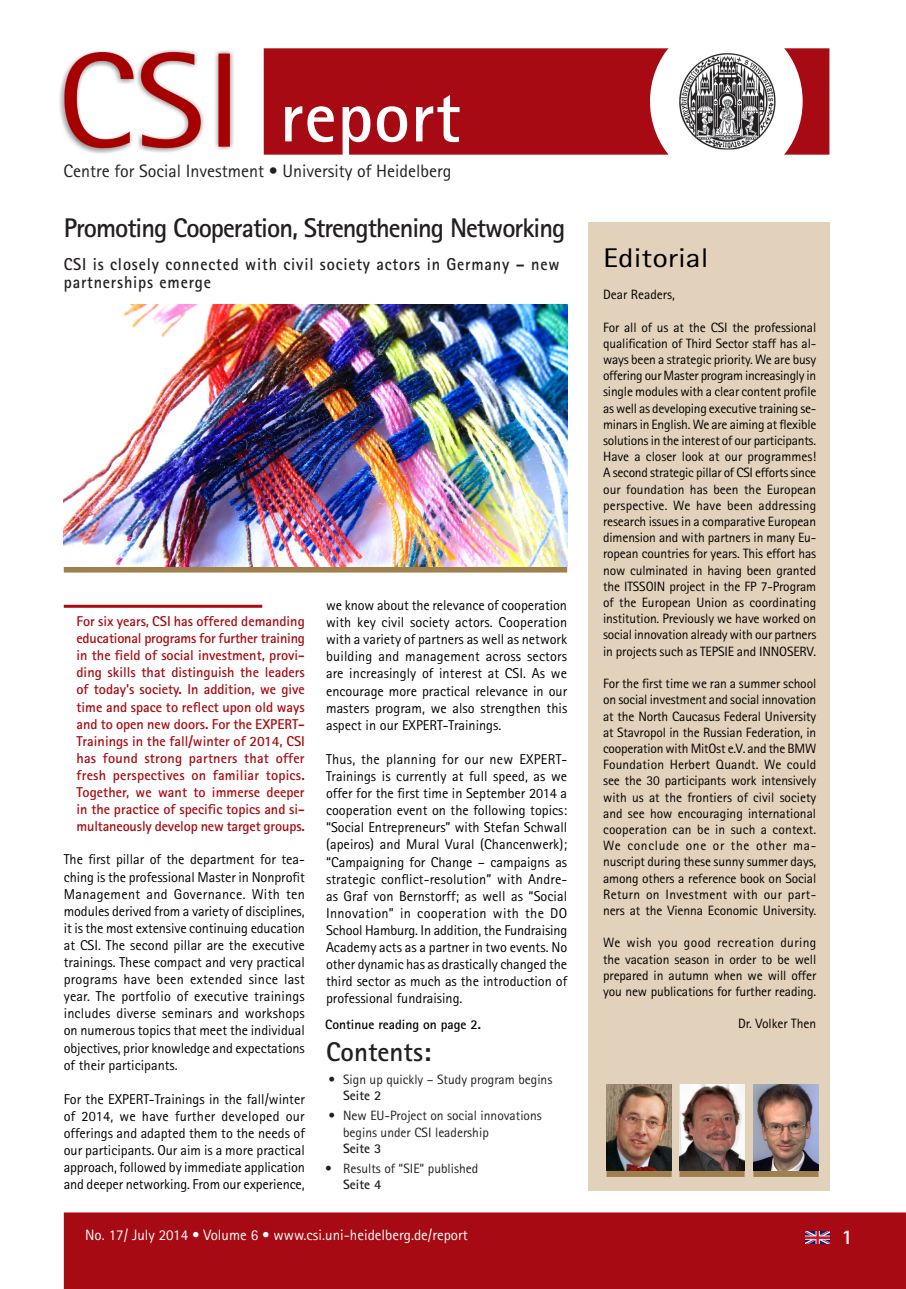
<style>
.page{position:relative;width:906px;height:1289px;background:#fff}
.page>*{position:absolute;margin:0;border:0;box-sizing:border-box;transform-origin:0 0}
.t1{font:700 72px "Rotis Sans Serif";letter-spacing:.01em;color:#fff}
.Titel_1{font:700 27px "Rotis Sans Serif";letter-spacing:-.04em;color:#231f20}
.t2{font:27px "Rotis Sans Serif";color:#000;scale:1.2 1}
.Titel_2{font:700 27px "Rotis Sans Serif";color:#231f20}
.t3{font:700 21px "Rotis Sans Serif";color:#fff}
.t4{font:18px "Rotis Sans Serif";color:#231f20}
.Titel_1-2{font:700 17.25px/18px "Rotis Sans Serif";letter-spacing:.05em;color:#231f20;scale:.94 1}
.t5{font:15px "Rotis Sans Serif";color:#fff}
.t6{font:14.25px/17.1px "Rotis Sans Serif";color:#000;text-align:justify}
.Teaser{font:700 14.25px/17.1px "Rotis Sans Serif";letter-spacing:-.01em;color:#a90b12;text-align:justify}
.t7{font:13.5px/16.2px "Rotis Sans Serif";letter-spacing:-.01em;color:#000;text-align:justify}
.Hängender_Einzug{font:13.5px/16.2px "Rotis Sans Serif";color:#231f20}
.t8{font:700 13.5px "Rotis Sans Serif";color:#000}
.s1{font-weight:700}
</style>
<div class="page">
<div style="left:264px;top:48px;width:565px;height:107px;background:#a70a12;border:2px solid #a90b12"></div>
<div style="left:65px;top:1213px;width:840px;height:75px;background:#a70a12"></div>
<div style="left:64px;top:1212px;width:842px;height:76px;border:2px solid #a90b12"></div>
<div style="left:651px;top:21px;width:151px;height:161px;background:#fff;border-radius:50%"></div>
<img style="left:669px;top:48px;width:107px;height:107px">
<img style="left:59px;top:50px;width:175px;height:104px">
<img style="left:805px;top:1231px;width:24px;height:12px">
<div style="left:588px;top:223px;width:241px;height:968px;background:#e2d2bb"></div>
<img style="left:606px;top:1084px;width:65px;height:86px">
<div style="left:606px;top:1170px;width:65px;height:6px;background:#9f7f4b"></div>
<div style="left:753px;top:1170px;width:65px;height:6px;background:#9f7f4b"></div>
<div style="left:679px;top:1170px;width:65px;height:6px;background:#9f7f4b"></div>
<img style="left:753px;top:1084px;width:65px;height:86px">
<img style="left:679px;top:1084px;width:65px;height:86px">
<hr style="left:64px;top:604px;width:198px;height:3px;background:#a90b12">
<div style="left:64px;top:566px;width:503px;height:6px;background:#9f7f4b"></div>
<img style="left:64px;top:304px;width:503px;height:262px">
<p class="t1" style="left:280px;top:71px;width:182px">report</p>
<p class="t4" style="left:63px;top:161px;width:389px">Centre for Social Investment • University of Heidelberg</p>
<p class="Titel_1" style="left:64px;top:210px;width:503px">Promoting Cooperation, Strengthening Networking</p>
<p class="Titel_1-2" style="left:64px;top:254px;width:529px">CSI is closely connected with civil society actors in Germany – new partnerships emerge</p>
<p class="Teaser" style="left:76px;top:612px;width:230px">For six years, CSI has offered demanding educational programs for further training in the field of social investment, provi&shy;ding skills that distinguish the leaders of today’s society. In addition, we give time and space to reflect upon old ways and to open new doors. For the EXPERT-Trainings in the fall/winter of 2014, CSI has found strong partners that offer fresh perspectives on familiar topics.<br>Together, we want to immerse deeper in the practice of specific topics and si&shy;multaneously develop new target groups.</p>
<p class="t6" style="left:64px;top:850px;width:243px">The first pillar of the department for tea&shy;ching is the professional Master in Nonprofit Management and Governance. With ten modules derived from a variety of disciplines, it is the most extensive continuing education at CSI. The second pillar are the executive trainings. These compact and very practical programs have been extended since last year. The portfolio of executive trainings includes diverse seminars and workshops on numerous topics that meet the individual objectives, prior knowledge and expectations of their participants.</p>
<p class="t6" style="left:64px;top:1090px;width:243px">For the EXPERT-Trainings in the fall/winter of 2014, we have further developed our offerings and adapted them to the needs of our participants. Our aim is a more practical approach, followed by immediate application and deeper networking. From our experience,</p>
<p class="t6" style="left:326px;top:596px;width:243px">we know about the relevance of cooperation with key civil society actors. Cooperation with a variety of partners as well as network building and management across sectors are increasingly of interest at CSI. As we encourage more practical relevance in our masters program, we also strengthen this aspect in our EXPERT-Trainings.</p>
<p class="t6" style="left:326px;top:750px;width:243px">Thus, the planning for our new EXPERT-Trainings is currently at full speed, as we offer for the first time in September 2014 a cooperation event on the following topics: “Social Entrepreneurs” with Stefan Schwall (apeiros) and Mural Vural (Chancenwerk); “Campaigning for Change – campaigns as strategic conflict-resolution” with Andre&shy;as Graf von Bernstorff; as well as “Social Innovation” in cooperation with the DO School Hamburg. In addition, the Fundraising Academy acts as a partner in two events. No other dynamic has as drastically changed the third sector as much as the introduction of professional fundraising.</p>
<p class="t8" style="left:325px;top:1015px;width:157px">Continue reading on page 2.</p>
<p class="Titel_2" style="left:326px;top:1034px;width:107px">Contents:</p>
<p class="Hängender_Einzug" style="left:343px;top:1070px;width:211px;text-indent:-15px">• Sign up quickly – Study program begins<br><span class="s1">Seite 2</span></p>
<p class="Hängender_Einzug" style="left:343px;top:1107px;width:200px;text-indent:-15px">• New EU-Project on social innovations begins under CSI leadership<br><span class="s1">Seite 3</span></p>
<p class="Hängender_Einzug" style="left:343px;top:1160px;width:137px;text-indent:-18px">• Results of “SIE“ published<br><span class="s1">Seite 4</span></p>
<p class="t5" style="left:85px;top:1226px;width:384px">No. 17/ July 2014 • Volume 6 • www.csi.uni-heidelberg.de/report</p>
<p class="t2" style="left:603px;top:242px;width:89px">Editorial</p>
<p class="t7" style="left:603px;top:286px;width:73px">Dear Readers,</p>
<p class="t7" style="left:603px;top:319px;width:215px">For all of us at the CSI the professional qualification of Third Sector staff has al&shy;ways been a strategic priority. We are busy offering our Master program increasingly in single modules with a clear content profile as well as developing executive training se&shy;minars in English. We are aiming at flexible solutions in the interest of our participants.<br>Have a closer look at our programmes!</p>
<p class="t7" style="left:603px;top:464px;width:215px">A second strategic pillar of CSI efforts since our foundation has been the European perspective. We have been addressing research issues in a comparative European dimension and with partners in many Eu&shy;ropean countries for years. This effort has now culminated in having been granted the ITSSOIN project in the FP 7-Program of the European Union as coordinating institution. Previously we have worked on social innovation already with our partners in projects such as TEPSIE and INNOSERV.</p>
<p class="t7" style="left:603px;top:675px;width:215px">For the first time we ran a summer school on social investment and social innovation at the North Caucasus Federal University at Stavropol in the Russian Federation, in cooperation with MitOst e.V. and the BMW Foundation Herbert Quandt. We could see the 30 participants work intensively with us at the frontiers of civil society and see how encouraging international cooperation can be in such a context.</p>
<p class="t7" style="left:603px;top:837px;width:215px">We conclude one or the other ma&shy;nuscript during these sunny summer days, among others a reference book on Social Return on Investment with our part&shy;ners at the Vienna Economic University.</p>
<p class="t7" style="left:603px;top:934px;width:215px">We wish you good recreation during the vacation season in order to be well prepared in autumn when we will offer you new publications for further reading.</p>
<p class="t7" style="left:738px;top:1015px;width:80px">Dr. Volker Then</p>
<p class="t3" style="left:841px;top:1223px;width:13px">1</p>
</div>
